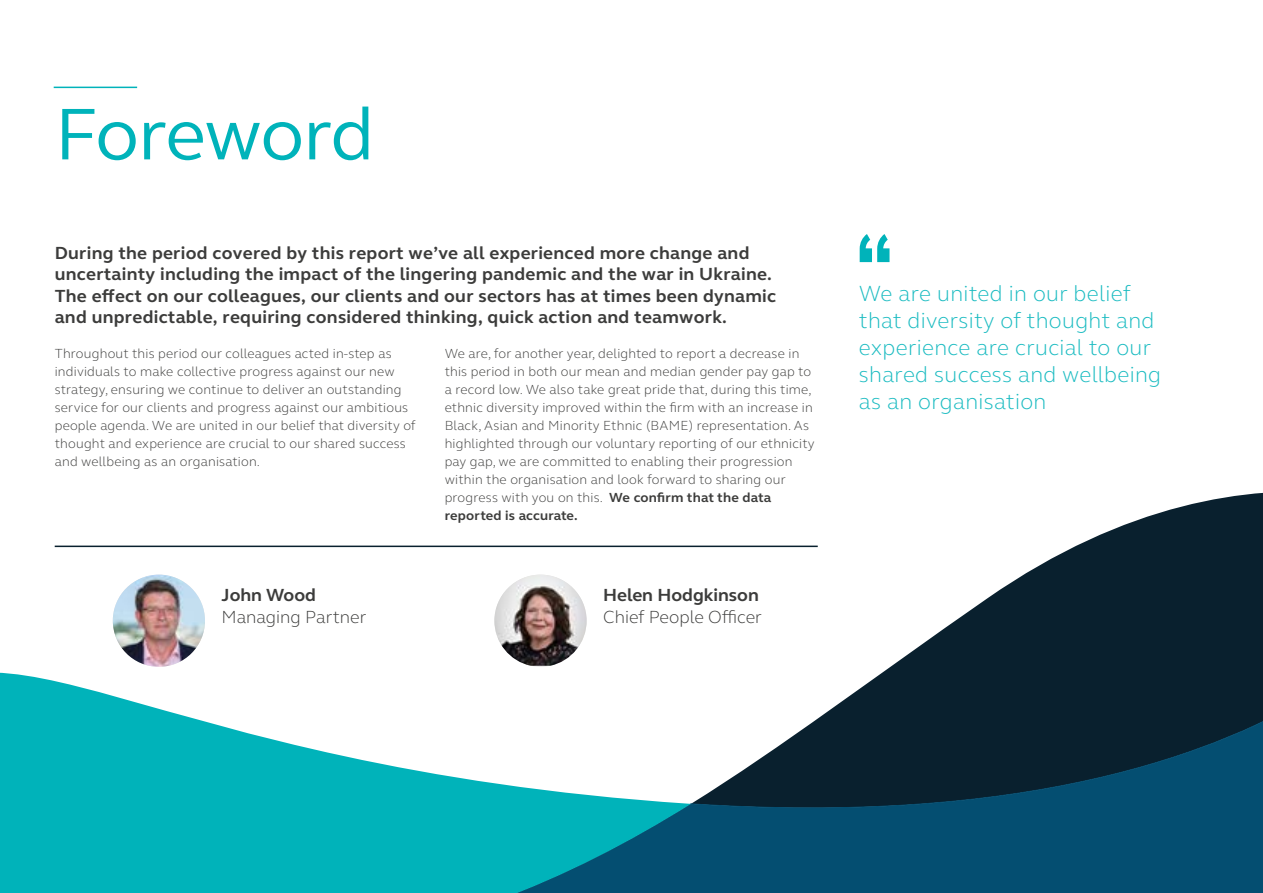
<style>
.page{position:relative;width:1263px;height:893px;background:#fff}
.page>*{position:absolute;margin:0;border:0;box-sizing:border-box;transform-origin:0 0}
.t1{font:75px "FS Elliot";letter-spacing:-.02em;color:#00b3ba}
.t2{font:300 22.5px/27px "FS Elliot";letter-spacing:.015em;color:#1abbc1}
.t3{font:700 18px/21.6px "FS Elliot";letter-spacing:.015em;color:#3c3c3b}
.t4{font:300 18px "FS Elliot";color:#3c3c3b}
.t5{font:300 13.5px/18px "FS Elliot";letter-spacing:.015em;color:#3c3c3b}
.s1{font-weight:700}
</style>
<div class="page">
<svg style="left:860px;top:234px;width:29px;height:28px"></svg>
<img style="left:113px;top:575px;width:92px;height:92px;border-radius:46px">
<hr style="left:55px;top:546px;width:763px;height:1px;background:#09202e">
<svg style="left:1109px;top:492px;width:154px;height:39px;fill:#09202e"></svg>
<svg style="left:245px;top:531px;width:1018px;height:362px"></svg>
<svg style="left:0;top:586px;width:691px;height:307px"></svg>
<div style="left:0;top:828px;width:246px;height:65px;background:#00b3ba"></div>
<img style="left:494px;top:575px;width:93px;height:91px">
<hr style="left:54px;top:87px;width:83px;height:1px;background:#00b3ba">
<h1 class="t1" style="left:55px;top:84px;width:321px">Foreword</h1>
<p class="t3" style="left:55px;top:241px;width:723px">During the period covered by this report we’ve all experienced more change and uncertainty including the impact of the lingering pandemic and the war in Ukraine.<br>The effect on our colleagues, our clients and our sectors has at times been dynamic and unpredictable, requiring considered thinking, quick action and teamwork.</p>
<p class="t5" style="left:55px;top:344px;width:363px">Throughout this period our colleagues acted in-step as individuals to make collective progress against our new strategy, ensuring we continue to deliver an outstanding service for our clients and progress against our ambitious people agenda. We are united in our belief that diversity of thought and experience are crucial to our shared success and wellbeing as an organisation.</p>
<p class="t5" style="left:445px;top:344px;width:372px">We are, for another year, delighted to report a decrease in this period in both our mean and median gender pay gap to a record low. We also take great pride that, during this time, ethnic diversity improved within the firm with an increase in Black, Asian and Minority Ethnic (BAME) representation. As highlighted through our voluntary reporting of our ethnicity pay gap, we are committed to enabling their progression within the organisation and look forward to sharing our progress with you on this. <span class="s1">We confirm that the data reported is accurate.</span></p>
<h3 class="t3" style="left:222px;top:584px;width:96px">John Wood</h3>
<h3 class="t4" style="left:222px;top:604px;width:146px">Managing Partner</h3>
<h3 class="t3" style="left:603px;top:584px;width:157px">Helen Hodgkinson</h3>
<h3 class="t4" style="left:603px;top:604px;width:160px">Chief People Officer</h3>
<h2 class="t2" style="left:859px;top:279px;width:304px">We are united in our belief that diversity of thought and experience are crucial to our shared success and wellbeing as an organisation</h2>
</div>
